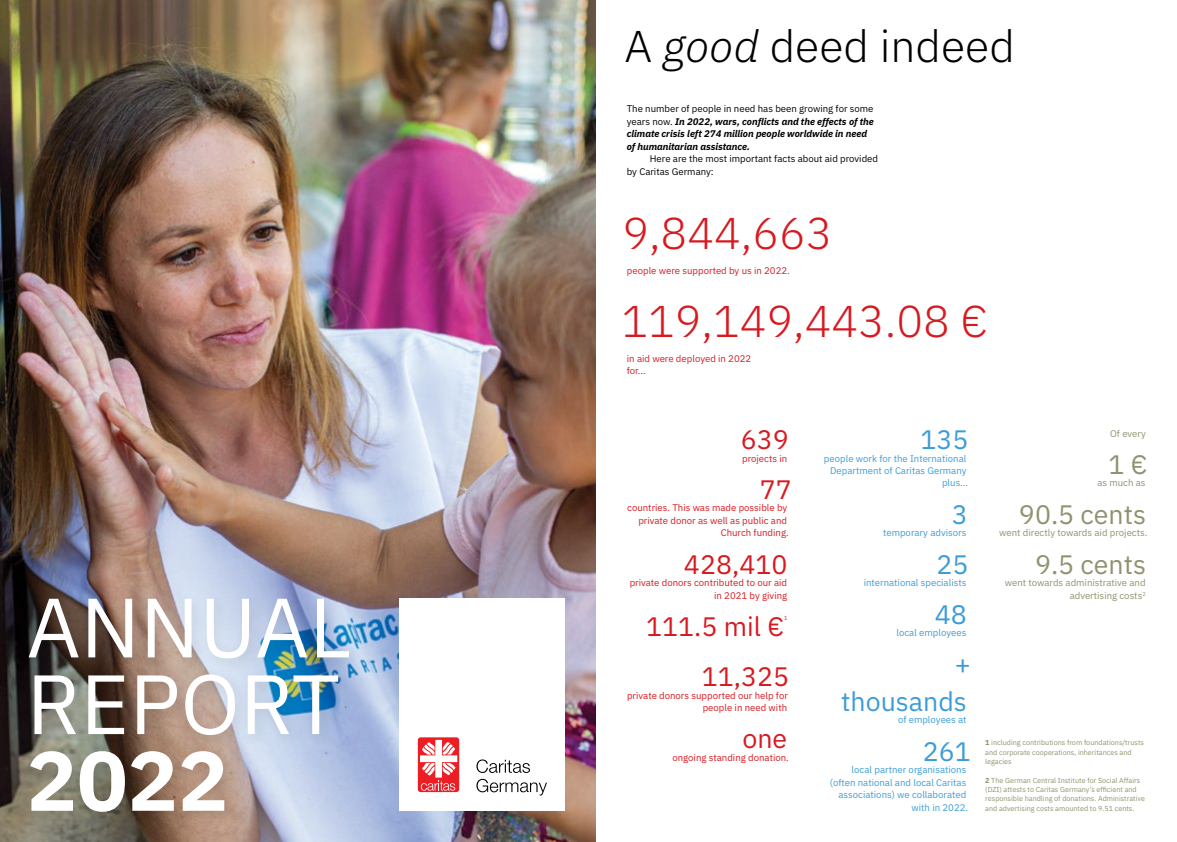
<style>
.page{position:relative;width:1177px;height:842px;background:#fff}
.page>*{position:absolute;margin:0;border:0;box-sizing:border-box;transform-origin:0 0}
.t1{font:84px/76.7px "IBM Plex Sans";color:#fff}
.t2{font:700 84px "IBM Plex Sans";color:#fff}
.t3{font:300 44.5px "IBM Plex Sans";color:#d71920}
.t4{font:300 44.5px "IBM Plex Sans";color:#000}
.t5{font:26.7px "IBM Plex Sans";color:#d71920}
.t6{font:26.7px/37.4px "IBM Plex Sans";color:#3c9cd7;text-align:right}
.t7{font:26.7px "IBM Plex Sans";color:#90916e}
.t8{font:9.6px/12.5px "IBM Plex Sans";color:#d71920;text-align:right}
.t9{font:9.6px/12.5px "IBM Plex Sans";color:#3c9cd7;text-align:right}
.t10{font:italic 700 9.6px/12.5px "IBM Plex Sans";color:#000}
.t11{font:9.6px/12.5px "IBM Plex Sans";color:#90916e;text-align:right}
.t12{font:9.6px/12.5px "IBM Plex Sans";color:#000}
.t13{font:7.2px/9.4px "IBM Plex Sans";color:#90916e}
.t14{font:5.6px "IBM Plex Sans";color:#d71920}
.s1{font-style:italic}
.s2{font-weight:400;font-style:normal}
.s3{font-weight:700}
</style>
<div class="page">
<img style="left:0;top:0;width:595px;height:842px">
<div style="left:399px;top:599px;width:165px;height:212px;background:#fff"></div>
<div style="left:22px;top:590px;width:343px;height:238px;background:#000;opacity:.1"></div>
<div style="left:418px;top:737px;width:41px;height:55px;background:#ed1d24;border-radius:3px"></div>
<svg style="left:420px;top:740px;width:37px;height:51px"></svg>
<svg style="left:476px;top:759px;width:54px;height:14px"></svg>
<svg style="left:476px;top:779px;width:71px;height:16px"></svg>
<h1 class="t1" style="left:27px;top:582px;width:326px">ANNUAL<br>REPORT</h1>
<h1 class="t2" style="left:27px;top:714px;width:203px">2022</h1>
<h2 class="t4" style="left:624px;top:13px;width:392px">A <span class="s1">good</span> deed indeed</h2>
<p class="t10" style="left:626px;top:102px;width:248px"><span class="s2">The number of people in need has been growing for some years now.</span> In 2022, wars, conflicts and the effects of the climate crisis left 274 million people worldwide in need of humanitarian assistance.</p>
<p class="t12" style="left:626px;top:152px;width:253px;text-indent:23px">Here are the most important facts about aid provided by Caritas Germany:</p>
<h2 class="t3" style="left:622px;top:200px;width:212px">9,844,663</h2>
<p class="t8" style="left:627px;top:264px;width:164px">people were supported by us in 2022.</p>
<h2 class="t3" style="left:621px;top:287px;width:368px">119,149,443.08 €</h2>
<p class="t8" style="left:626px;top:351px;width:126px;text-align:left">in aid were deployed in 2022 for...</p>
<h3 class="t5" style="left:740px;top:419px;width:50px">639</h3>
<p class="t8" style="left:742px;top:451px;width:47px">projects in</p>
<h3 class="t5" style="left:759px;top:469px;width:34px">77</h3>
<p class="t8" style="left:627px;top:501px;width:163px">countries. This was made possible by private donor as well as public and<br>Church funding.</p>
<h3 class="t5" style="left:684px;top:544px;width:105px">428,410</h3>
<p class="t8" style="left:629px;top:576px;width:159px">private donors contributed to our aid in 2021 by giving</p>
<h3 class="t5" style="left:646px;top:606px;width:139px">111.5 mil €</h3>
<p class="t14" style="left:784px;top:614px;width:5px">1</p>
<h3 class="t5" style="left:701px;top:656px;width:89px">11,325</h3>
<p class="t8" style="left:627px;top:688px;width:162px">private donors supported our help for people in need with</p>
<h3 class="t5" style="left:742px;top:718px;width:46px">one</h3>
<p class="t8" style="left:672px;top:750px;width:118px">ongoing standing donation.</p>
<h3 class="t6" style="left:920px;top:419px;width:50px">135</h3>
<p class="t9" style="left:824px;top:451px;width:146px">people work for the International<br>Department of Caritas Germany plus...</p>
<h3 class="t6" style="left:951px;top:493px;width:18px">3</h3>
<p class="t9" style="left:883px;top:526px;width:85px">temporary advisors</p>
<h3 class="t6" style="left:936px;top:543px;width:34px">25</h3>
<p class="t9" style="left:863px;top:576px;width:104px">international specialists</p>
<h3 class="t6" style="left:934px;top:593px;width:34px">48</h3>
<p class="t9" style="left:896px;top:626px;width:71px">local employees</p>
<h3 class="t6" style="left:841px;top:643px;width:131px">+ thousands</h3>
<p class="t9" style="left:898px;top:713px;width:70px">of employees at</p>
<h3 class="t6" style="left:922px;top:730px;width:50px">261</h3>
<p class="t9" style="left:829px;top:763px;width:140px">local partner organisations (often national and local Caritas associations) we collaborated with in 2022.</p>
<p class="t11" style="left:1110px;top:426px;width:37px">Of every</p>
<h3 class="t7" style="left:1108px;top:444px;width:41px">1 €</h3>
<p class="t11" style="left:1097px;top:476px;width:50px">as much as</p>
<h3 class="t7" style="left:1018px;top:494px;width:129px">90.5 cents</h3>
<p class="t11" style="left:999px;top:526px;width:150px">went directly towards aid projects.</p>
<h3 class="t7" style="left:1034px;top:544px;width:113px">9.5 cents</h3>
<p class="t11" style="left:1004px;top:576px;width:142px">went towards administrative and advertising costs<sup>2</sup></p>
<p class="t13" style="left:985px;top:737px;width:160px"><span class="s3">1</span> including contributions from foundations/trusts and corporate cooperations, inheritances and legacies</p>
<p class="t13" style="left:985px;top:775px;width:161px"><span class="s3">2</span> The German Central Institute for Social Affairs (DZI) attests to Caritas Germany’s efficient and responsible handling of donations. Administrative and advertising costs amounted to 9.51 cents.</p>
</div>
